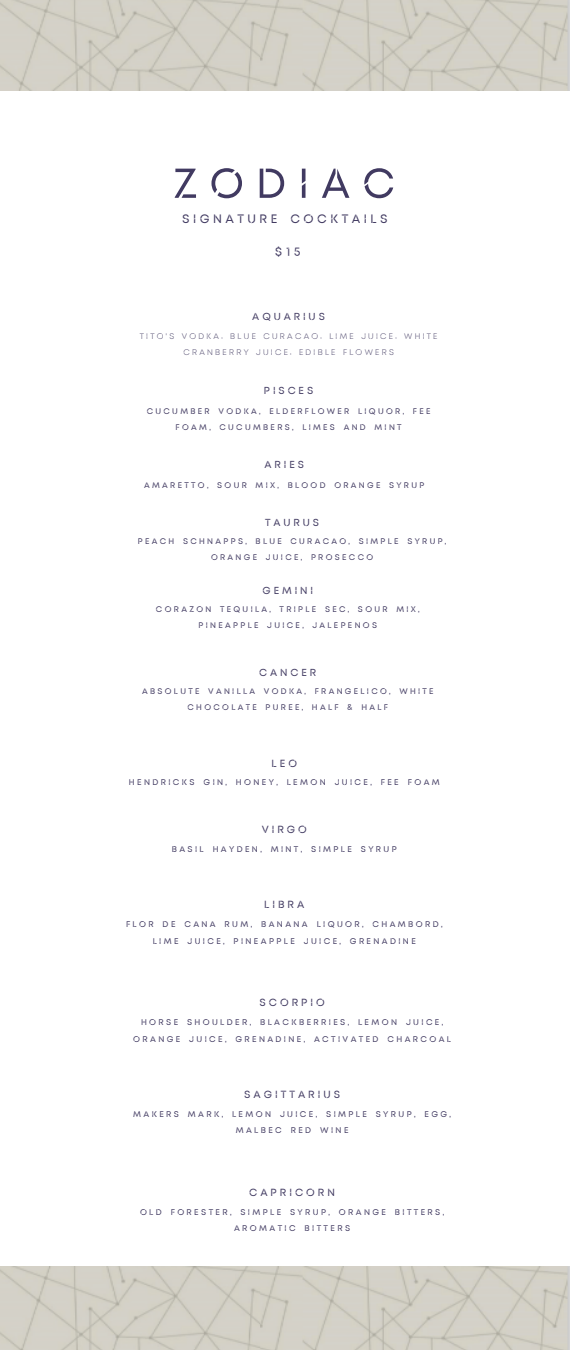
<style>
.page{position:relative;width:570px;height:1350px;background:#fff}
.page>*{position:absolute;margin:0;border:0;box-sizing:border-box;transform-origin:0 0}
.t1{font:59.75px "MAVIS Bold";letter-spacing:.2em;color:#413a61}
.t2{font:17.38px "MAVIS Bold";letter-spacing:.2em;color:#413a61}
.t3{font:14.88px "MAVIS Bold";letter-spacing:.2em;color:#413a61}
.t4{font:14.5px "MAVIS Bold";letter-spacing:.2em;color:#413a61}
.t5{font:11.88px/16.5px "MAVIS Bold";letter-spacing:.2em;color:#413a61;text-align:center}
.t6{font:11.62px/16.1px "MAVIS Bold";letter-spacing:.2em;color:#413a61;text-align:center}
.t7{font:11.62px/16px "MAVIS Regular";letter-spacing:.2em;color:#413a61;text-align:center}
</style>
<div class="page">
<img style="left:0;top:0;width:570px;height:91px">
<img style="left:0;top:1267px;width:570px;height:83px">
<h2 class="t1" style="left:173px;top:156px;width:223px">Zodiac</h2>
<h2 class="t2" style="left:182px;top:211px;width:207px">SIGNATURE COCKTAILS</h2>
<h3 class="t2" style="left:275px;top:244px;width:27px">$15</h3>
<h4 class="t4" style="left:252px;top:310px;width:74px">Aquarius</h4>
<p class="t7" style="left:140px;top:328px;width:299px">Tito’s Vodka, Blue Curacao, Lime Juice, White<br>Cranberry Juice, Edible Flowers</p>
<h4 class="t4" style="left:264px;top:384px;width:51px">Pisces</h4>
<h4 class="t6" style="left:147px;top:403px;width:285px">Cucumber Vodka, Elderflower Liquor, Fee<br>Foam, Cucumbers, Limes and Mint</h4>
<h4 class="t4" style="left:265px;top:458px;width:41px">Aries</h4>
<h4 class="t6" style="left:144px;top:477px;width:282px">Amaretto, Sour Mix, Blood Orange Syrup</h4>
<h3 class="t4" style="left:265px;top:515px;width:56px">Taurus</h3>
<h4 class="t6" style="left:138px;top:533px;width:310px">Peach Schnapps, Blue Curacao, Simple Syrup,<br>Orange Juice, Prosecco</h4>
<h3 class="t4" style="left:263px;top:584px;width:52px">Gemini</h3>
<h4 class="t6" style="left:156px;top:601px;width:265px">Corazon Tequila, Triple Sec, Sour Mix,<br>Pineapple Juice, Jalepenos</h4>
<h3 class="t4" style="left:259px;top:666px;width:59px">Cancer</h3>
<h4 class="t6" style="left:142px;top:683px;width:293px">Absolute Vanilla Vodka, Frangelico, White<br>Chocolate Puree, Half &amp; Half</h4>
<h4 class="t3" style="left:272px;top:756px;width:27px">Leo</h4>
<h3 class="t5" style="left:129px;top:774px;width:312px">Hendricks Gin, Honey, Lemon Juice, Fee Foam</h3>
<h4 class="t3" style="left:262px;top:823px;width:47px">Virgo</h4>
<h3 class="t5" style="left:172px;top:841px;width:227px">Basil Hayden, Mint, Simple Syrup</h3>
<h4 class="t3" style="left:264px;top:898px;width:42px">Libra</h4>
<h3 class="t5" style="left:126px;top:916px;width:318px">Flor De Cana Rum, Banana Liquor, Chambord,<br>Lime Juice, Pineapple Juice, Grenadine</h3>
<h4 class="t3" style="left:259px;top:996px;width:67px">Scorpio</h4>
<h3 class="t5" style="left:133px;top:1014px;width:319px">Horse Shoulder, Blackberries, Lemon Juice,<br>Orange Juice, Grenadine, Activated Charcoal</h3>
<h4 class="t3" style="left:244px;top:1087px;width:97px">Sagittarius</h4>
<h3 class="t5" style="left:133px;top:1106px;width:319px">Makers Mark, Lemon Juice, Simple Syrup, Egg,<br>Malbec Red Wine</h3>
<h4 class="t3" style="left:249px;top:1186px;width:87px">Capricorn</h4>
<p class="t5" style="left:140px;top:1204px;width:306px">Old Forester, Simple Syrup, Orange Bitters,<br>Aromatic Bitters</p>
</div>
